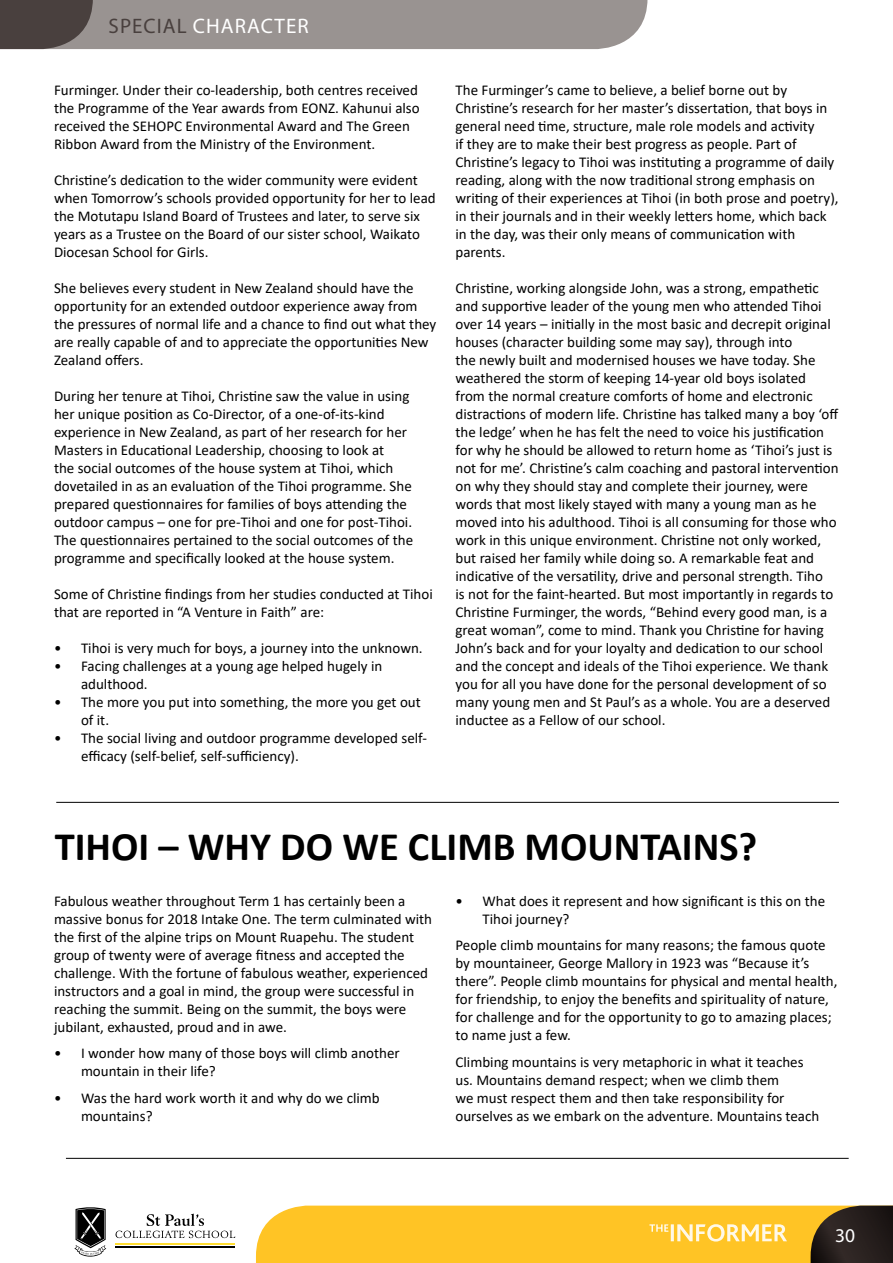
<style>
.page{position:relative;width:893px;height:1263px;background:#fff}
.page>*{position:absolute;margin:0;border:0;box-sizing:border-box;transform-origin:0 0}
.t1{font:700 40.5px "Calibri";color:#000}
.t2{font:21px "Myriad Pro";letter-spacing:.05em;color:#fff}
.t3{font:19.5px "Myriad Pro";color:#fff}
.t4{font:15px/18px "Calibri";color:#000}
.s1{color:#49403e}
</style>
<div class="page">
<svg style="left:0;top:0;width:647px;height:49px;background:#908a88"></svg>
<hr style="left:116px;top:1243px;width:119px;height:2px;background:#ffdd30">
<hr style="left:116px;top:1246px;width:119px;height:1px;background:#000">
<svg style="left:74px;top:1207px;width:32px;height:49px"></svg>
<svg style="left:116px;top:1213px;width:119px;height:25px"></svg>
<svg style="left:256px;top:1205px;width:637px;height:58px;background:#e6b32e"></svg>
<hr style="left:66px;top:1158px;width:783px;height:1px;background:#000">
<hr style="left:56px;top:802px;width:783px;height:1px;background:#000">
<h2 class="t2" style="left:109px;top:13px;width:202px"><span class="s1">SPECIAL</span> CHARACTER</h2>
<p class="t4" style="left:54px;top:81px;width:367px">Furminger. Under their co-leadership, both centres received the Programme of the Year awards from EONZ. Kahunui also received the SEHOPC Environmental Award and The Green Ribbon Award from the Ministry of the Environment.</p>
<p class="t4" style="left:54px;top:171px;width:383px">Christine’s dedication to the wider community were evident when Tomorrow’s schools provided opportunity for her to lead the Motutapu Island Board of Trustees and later, to serve six years as a Trustee on the Board of our sister school, Waikato Diocesan School for Girls.</p>
<p class="t4" style="left:54px;top:279px;width:384px">She believes every student in New Zealand should have the opportunity for an extended outdoor experience away from the pressures of normal life and a chance to find out what they are really capable of and to appreciate the opportunities New Zealand offers.</p>
<p class="t4" style="left:54px;top:387px;width:361px">During her tenure at Tihoi, Christine saw the value in using her unique position as Co-Director, of a one-of-its-kind experience in New Zealand, as part of her research for her Masters in Educational Leadership, choosing to look at<br>the social outcomes of the house system at Tihoi, which dovetailed in as an evaluation of the Tihoi programme. She prepared questionnaires for families of boys attending the outdoor campus – one for pre-Tihoi and one for post-Tihoi.<br>The questionnaires pertained to the social outcomes of the programme and specifically looked at the house system.</p>
<p class="t4" style="left:54px;top:585px;width:380px">Some of Christine findings from her studies conducted at Tihoi that are reported in “A Venture in Faith” are:</p>
<p class="t4" style="left:54px;top:639px;width:370px">• Tihoi is very much for boys, a journey into the unknown.</p>
<p class="t4" style="left:81px;top:657px;width:303px;text-indent:-27px">• Facing challenges at a young age helped hugely in adulthood.</p>
<p class="t4" style="left:81px;top:693px;width:341px;text-indent:-27px">• The more you put into something, the more you get out of it.</p>
<p class="t4" style="left:81px;top:729px;width:348px;text-indent:-27px">• The social living and outdoor programme developed self&shy;efficacy (self-belief, self-sufficiency).</p>
<p class="t4" style="left:455px;top:81px;width:385px">The Furminger’s came to believe, a belief borne out by Christine’s research for her master’s dissertation, that boys in general need time, structure, male role models and activity<br>if they are to make their best progress as people. Part of Christine’s legacy to Tihoi was instituting a programme of daily reading, along with the now traditional strong emphasis on writing of their experiences at Tihoi (in both prose and poetry), in their journals and in their weekly letters home, which back in the day, was their only means of communication with parents.</p>
<p class="t4" style="left:455px;top:279px;width:385px">Christine, working alongside John, was a strong, empathetic and supportive leader of the young men who attended Tihoi over 14 years – initially in the most basic and decrepit original houses (character building some may say), through into<br>the newly built and modernised houses we have today. She weathered the storm of keeping 14-year old boys isolated from the normal creature comforts of home and electronic distractions of modern life. Christine has talked many a boy ‘off the ledge’ when he has felt the need to voice his justification for why he should be allowed to return home as ‘Tihoi’s just is not for me’. Christine’s calm coaching and pastoral intervention on why they should stay and complete their journey, were words that most likely stayed with many a young man as he moved into his adulthood. Tihoi is all consuming for those who work in this unique environment. Christine not only worked, but raised her family while doing so. A remarkable feat and indicative of the versatility, drive and personal strength. Tiho<br>is not for the faint-hearted. But most importantly in regards to Christine Furminger, the words, “Behind every good man, is a great woman”, come to mind. Thank you Christine for having John’s back and for your loyalty and dedication to our school and the concept and ideals of the Tihoi experience. We thank you for all you have done for the personal development of so many young men and St Paul’s as a whole. You are a deserved inductee as a Fellow of our school.</p>
<h1 class="t1" style="left:55px;top:818px;width:704px">TIHOI – WHY DO WE CLIMB MOUNTAINS?</h1>
<p class="t4" style="left:54px;top:891px;width:380px">Fabulous weather throughout Term 1 has certainly been a massive bonus for 2018 Intake One. The term culminated with the first of the alpine trips on Mount Ruapehu. The student group of twenty were of average fitness and accepted the challenge. With the fortune of fabulous weather, experienced instructors and a goal in mind, the group were successful in reaching the summit. Being on the summit, the boys were jubilant, exhausted, proud and in awe.</p>
<p class="t4" style="left:81px;top:1044px;width:320px;text-indent:-27px">• I wonder how many of those boys will climb another mountain in their life?</p>
<p class="t4" style="left:81px;top:1088px;width:300px;text-indent:-27px">• Was the hard work worth it and why do we climb mountains?</p>
<p class="t4" style="left:482px;top:891px;width:344px;text-indent:-27px">• What does it represent and how significant is this on the<br>Tihoi journey?</p>
<p class="t4" style="left:455px;top:936px;width:383px">People climb mountains for many reasons; the famous quote by mountaineer, George Mallory in 1923 was “Because it’s there”. People climb mountains for physical and mental health, for friendship, to enjoy the benefits and spirituality of nature, for challenge and for the opportunity to go to amazing places; to name just a few.</p>
<p class="t4" style="left:455px;top:1052px;width:365px">Climbing mountains is very metaphoric in what it teaches us. Mountains demand respect; when we climb them<br>we must respect them and then take responsibility for ourselves as we embark on the adventure. Mountains teach</p>
<h3 class="t3" style="left:835px;top:1224px;width:22px">30</h3>
</div>
